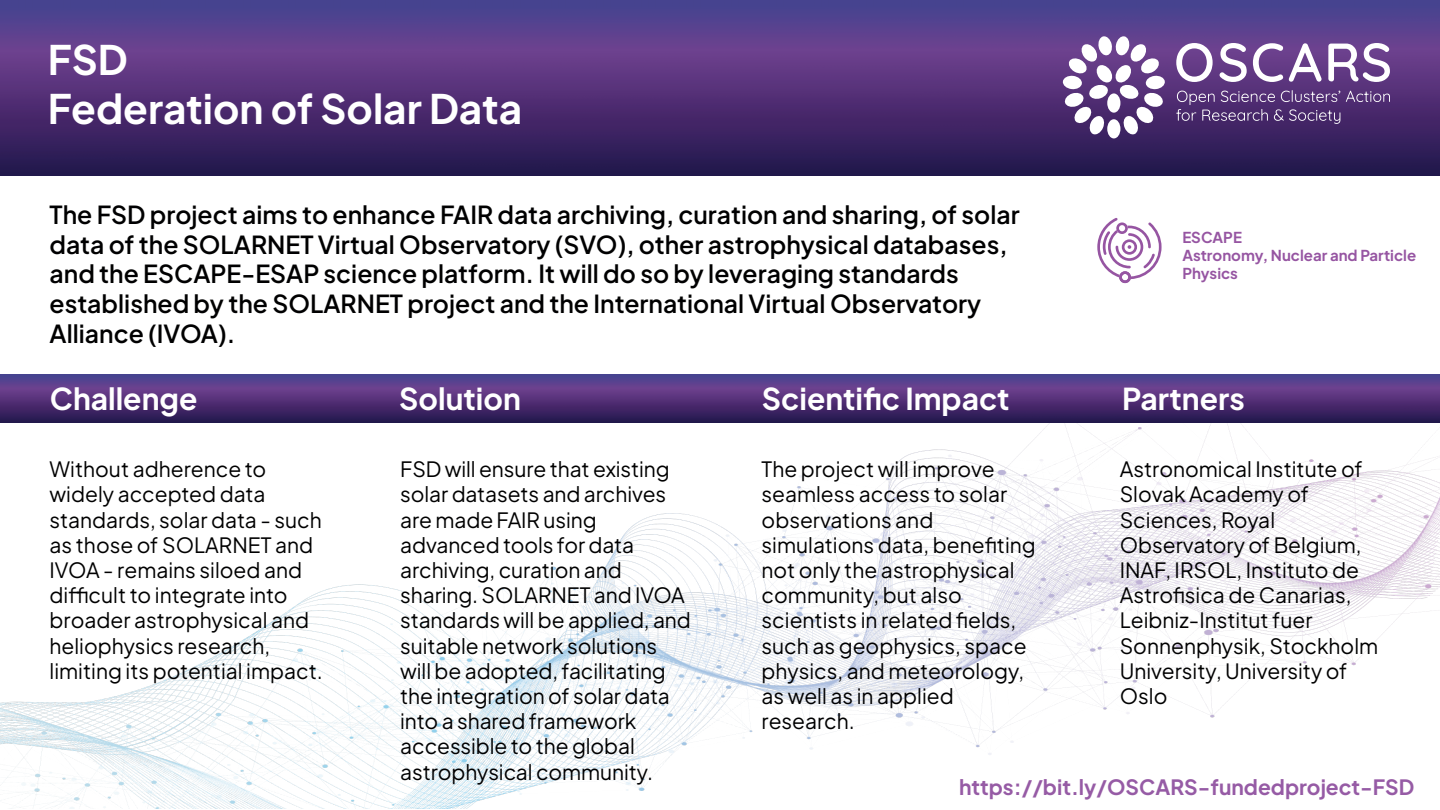
<style>
.page{position:relative;width:1440px;height:810px;background:#fff}
.page>*{position:absolute;margin:0;border:0;box-sizing:border-box;transform-origin:0 0}
.t1{font:700 40.5px/48.6px "Plus Jakarta Sans";color:#fff}
.t2{font:700 30px "Plus Jakarta Sans";color:#fff}
.t3{font:600 24.75px/29.7px "Plus Jakarta Sans";color:#000001}
.t4{font:21px/25.2px "Plus Jakarta Sans";color:#000001}
.t5{font:700 21px "Plus Jakarta Sans";color:#965ba5}
.t6{font:700 15px/18px "Plus Jakarta Sans";color:#9655a2}
</style>
<div class="page">
<img style="left:0;top:0;width:1440px;height:175px">
<img style="left:0;top:374px;width:1440px;height:435px">
<div style="left:1107px;top:119px;width:13px;height:19px;background:#fff;border-radius:50%"></div>
<svg style="left:1063px;top:36px;width:102px;height:99px"></svg>
<svg style="left:1346px;top:91px;width:44px;height:11px"></svg>
<svg style="left:1176px;top:90px;width:164px;height:34px;background:#644682"></svg>
<svg style="left:1176px;top:43px;width:37px;height:39px"></svg>
<svg style="left:1220px;top:43px;width:27px;height:39px"></svg>
<svg style="left:1253px;top:43px;width:30px;height:39px"></svg>
<svg style="left:1289px;top:43px;width:33px;height:39px"></svg>
<svg style="left:1328px;top:43px;width:62px;height:39px"></svg>
<svg style="left:1097px;top:218px;width:65px;height:65px"></svg>
<h1 class="t1" style="left:48px;top:30px;width:476px">FSD<br>Federation of Solar Data</h1>
<p class="t3" style="left:50px;top:197px;width:972px">The FSD project aims to enhance FAIR data archiving, curation and sharing, of solar data of the SOLARNET Virtual Observatory (SVO), other astrophysical databases, and the ESCAPE-ESAP science platform. It will do so by leveraging standards established by the SOLARNET project and the International Virtual Observatory Alliance (IVOA).</p>
<h2 class="t2" style="left:50px;top:372px;width:149px">Challenge</h2>
<h2 class="t2" style="left:399px;top:372px;width:123px">Solution</h2>
<h2 class="t2" style="left:762px;top:372px;width:249px">Scientific Impact</h2>
<p class="t6" style="left:1182px;top:227px;width:235px">ESCAPE<br>Astronomy, Nuclear and Particle<br>Physics</p>
<h2 class="t2" style="left:1122px;top:372px;width:124px">Partners</h2>
<p class="t4" style="left:50px;top:455px;width:275px">Without adherence to widely accepted data standards, solar data - such as those of SOLARNET and<br>IVOA - remains siloed and difficult to integrate into broader astrophysical and heliophysics research, limiting its potential impact.</p>
<p class="t4" style="left:400px;top:455px;width:292px">FSD will ensure that existing solar datasets and archives are made FAIR using advanced tools for data archiving, curation and sharing. SOLARNET and IVOA standards will be applied, and suitable network solutions will be adopted, facilitating the integration of solar data into a shared framework accessible to the global astrophysical community.</p>
<p class="t4" style="left:762px;top:455px;width:276px">The project will improve seamless access to solar observations and simulations data, benefiting not only the astrophysical community, but also scientists in related fields, such as geophysics, space physics, and meteorology, as well as in applied research.</p>
<p class="t4" style="left:1120px;top:455px;width:260px">Astronomical Institute of<br>Slovak Academy of<br>Sciences, Royal<br>Observatory of Belgium,<br>INAF, IRSOL, Instituto de<br>Astrofisica de Canarias,<br>Leibniz-Institut fuer<br>Sonnenphysik, Stockholm<br>University, University of<br>Oslo</p>
<p class="t5" style="left:959px;top:768px;width:457px">https://bit.ly/OSCARS-fundedproject-FSD</p>
</div>
